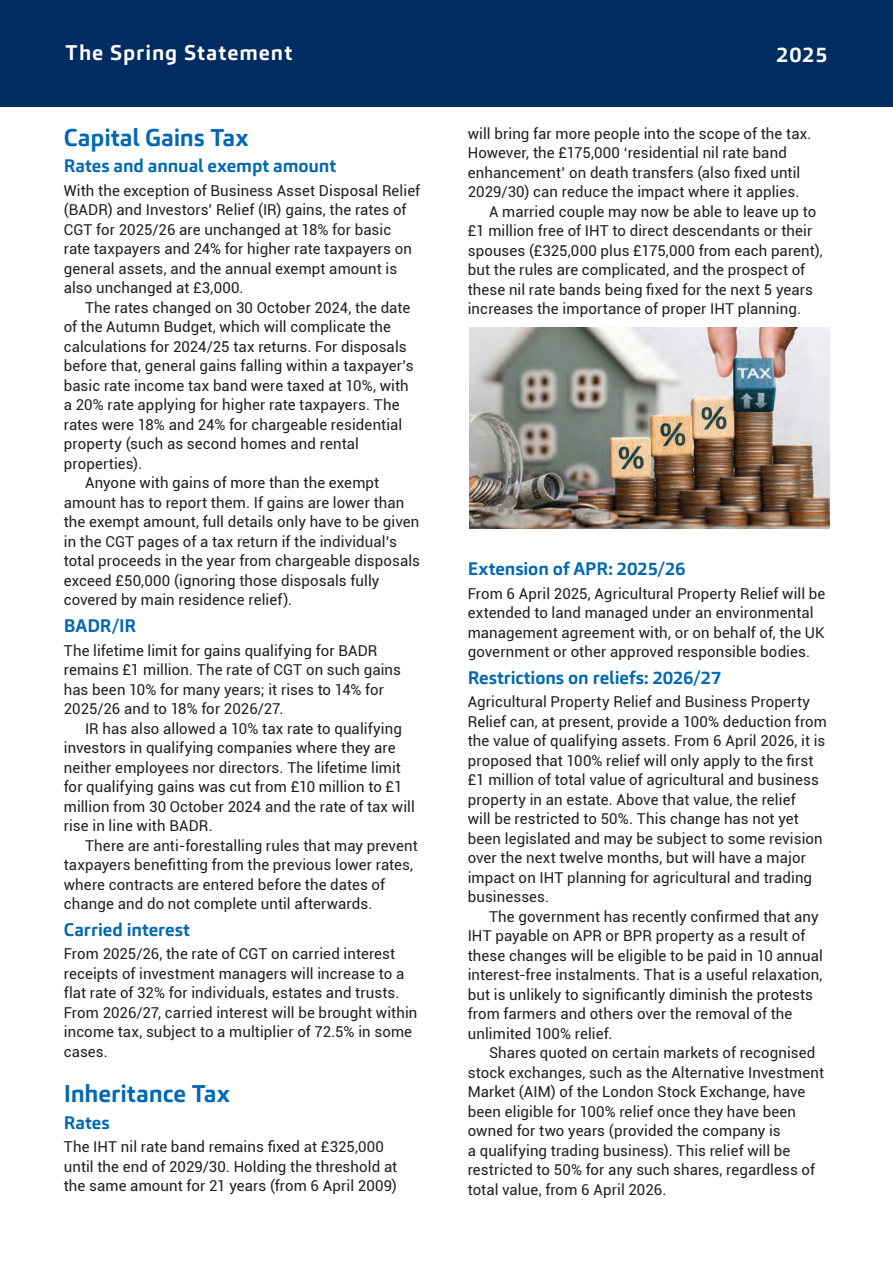
<style>
.page{position:relative;width:893px;height:1263px;background:#fff}
.page>*{position:absolute;margin:0;border:0;box-sizing:border-box;transform-origin:0 0}
.t1{font:700 24px "Carnac";letter-spacing:-.01em;color:#0168b3}
.t2{font:700 21px "Carnac";letter-spacing:.045em;color:#fff}
.t3{font:700 18px "Carnac";letter-spacing:-.005em;color:#0168b3}
.t4{font:15px/19.5px "Roboto";letter-spacing:.005em;color:#231f20}
</style>
<div class="page">
<div style="left:0;top:0;width:893px;height:106px;background:#002c62"></div>
<img style="left:469px;top:327px;width:360px;height:201px">
<h2 class="t2" style="left:65px;top:39px;width:228px">The Spring Statement</h2>
<h2 class="t2" style="left:776px;top:41px;width:53px">2025</h2>
<h1 class="t1" style="left:64px;top:122px;width:186px">Capital Gains Tax</h1>
<p class="t3" style="left:64px;top:154px;width:274px">Rates and annual exempt amount</p>
<p class="t4" style="left:64px;top:180px;width:358px">With the exception of Business Asset Disposal Relief (BADR) and Investors’ Relief (IR) gains, the rates of CGT for 2025/26 are unchanged at 18% for basic rate taxpayers and 24% for higher rate taxpayers on general assets, and the annual exempt amount is also unchanged at £3,000.</p>
<p class="t4" style="left:85px;top:297px;width:327px">The rates changed on 30 October 2024, the date</p>
<p class="t4" style="left:64px;top:317px;width:329px">of the Autumn Budget, which will complicate the</p>
<p class="t4" style="left:64px;top:336px;width:344px">calculations for 2024/25 tax returns. For disposals</p>
<p class="t4" style="left:64px;top:356px;width:351px">before that, general gains falling within a taxpayer’s</p>
<p class="t4" style="left:64px;top:375px;width:346px">basic rate income tax band were taxed at 10%, with</p>
<p class="t4" style="left:64px;top:395px;width:337px">a 20% rate applying for higher rate taxpayers. The</p>
<p class="t4" style="left:64px;top:414px;width:340px">rates were 18% and 24% for chargeable residential</p>
<p class="t4" style="left:64px;top:434px;width:297px">property (such as second homes and rental</p>
<p class="t4" style="left:64px;top:453px;width:80px">properties).</p>
<p class="t4" style="left:85px;top:473px;width:296px">Anyone with gains of more than the exempt</p>
<p class="t4" style="left:64px;top:492px;width:342px">amount has to report them. If gains are lower than</p>
<p class="t4" style="left:64px;top:512px;width:357px">the exempt amount, full details only have to be given</p>
<p class="t4" style="left:64px;top:531px;width:335px">in the CGT pages of a tax return if the individual’s</p>
<p class="t4" style="left:64px;top:551px;width:358px">total proceeds in the year from chargeable disposals</p>
<p class="t4" style="left:64px;top:570px;width:317px">exceed £50,000 (ignoring those disposals fully</p>
<p class="t4" style="left:64px;top:590px;width:230px">covered by main residence relief).</p>
<p class="t3" style="left:64px;top:614px;width:74px">BADR/IR</p>
<p class="t4" style="left:64px;top:640px;width:339px">The lifetime limit for gains qualifying for BADR remains £1 million. The rate of CGT on such gains has been 10% for many years; it rises to 14% for 2025/26 and to 18% for 2026/27.</p>
<p class="t4" style="left:64px;top:718px;width:352px;text-indent:21px">IR has also allowed a 10% tax rate to qualifying investors in qualifying companies where they are neither employees nor directors. The lifetime limit for qualifying gains was cut from £10 million to £1 million from 30 October 2024 and the rate of tax will rise in line with BADR.</p>
<p class="t4" style="left:64px;top:835px;width:355px;text-indent:21px">There are anti-forestalling rules that may prevent taxpayers benefitting from the previous lower rates, where contracts are entered before the dates of change and do not complete until afterwards.</p>
<p class="t3" style="left:64px;top:918px;width:127px">Carried interest</p>
<p class="t4" style="left:64px;top:944px;width:355px">From 2025/26, the rate of CGT on carried interest receipts of investment managers will increase to a flat rate of 32% for individuals, estates and trusts.<br>From 2026/27, carried interest will be brought within income tax, subject to a multiplier of 72.5% in some cases.</p>
<h1 class="t1" style="left:64px;top:1078px;width:168px">Inheritance Tax</h1>
<p class="t3" style="left:64px;top:1111px;width:47px">Rates</p>
<p class="t4" style="left:64px;top:1137px;width:335px">The IHT nil rate band remains fixed at £325,000 until the end of 2029/30. Holding the threshold at the same amount for 21 years (from 6 April 2009)</p>
<p class="t4" style="left:468px;top:123px;width:345px">will bring far more people into the scope of the tax.</p>
<p class="t4" style="left:468px;top:143px;width:321px">However, the £175,000 ‘residential nil rate band</p>
<p class="t4" style="left:468px;top:162px;width:334px">enhancement’ on death transfers (also fixed until</p>
<p class="t4" style="left:468px;top:182px;width:333px">2029/30) can reduce the impact where it applies.</p>
<p class="t4" style="left:489px;top:201px;width:329px">A married couple may now be able to leave up to</p>
<p class="t4" style="left:468px;top:221px;width:346px">£1 million free of IHT to direct descendants or their</p>
<p class="t4" style="left:468px;top:240px;width:356px">spouses (£325,000 plus £175,000 from each parent),</p>
<p class="t4" style="left:468px;top:260px;width:339px">but the rules are complicated, and the prospect of</p>
<p class="t4" style="left:468px;top:279px;width:347px">these nil rate bands being fixed for the next 5 years</p>
<p class="t4" style="left:468px;top:299px;width:335px">increases the importance of proper IHT planning.</p>
<p class="t3" style="left:468px;top:557px;width:219px">Extension of APR: 2025/26</p>
<p class="t4" style="left:468px;top:583px;width:359px">From 6 April 2025, Agricultural Property Relief will be extended to land managed under an environmental management agreement with, or on behalf of, the UK government or other approved responsible bodies.</p>
<p class="t3" style="left:468px;top:666px;width:255px">Restrictions on reliefs: 2026/27</p>
<p class="t4" style="left:468px;top:692px;width:361px">Agricultural Property Relief and Business Property Relief can, at present, provide a 100% deduction from the value of qualifying assets. From 6 April 2026, it is proposed that 100% relief will only apply to the first £1 million of total value of agricultural and business property in an estate. Above that value, the relief<br>will be restricted to 50%. This change has not yet been legislated and may be subject to some revision over the next twelve months, but will have a major impact on IHT planning for agricultural and trading businesses.</p>
<p class="t4" style="left:468px;top:906px;width:357px;text-indent:21px">The government has recently confirmed that any IHT payable on APR or BPR property as a result of these changes will be eligible to be paid in 10 annual interest-free instalments. That is a useful relaxation, but is unlikely to significantly diminish the protests from farmers and others over the removal of the unlimited 100% relief.</p>
<p class="t4" style="left:468px;top:1043px;width:358px;text-indent:21px">Shares quoted on certain markets of recognised stock exchanges, such as the Alternative Investment Market (AIM) of the London Stock Exchange, have been eligible for 100% relief once they have been owned for two years (provided the company is<br>a qualifying trading business). This relief will be restricted to 50% for any such shares, regardless of total value, from 6 April 2026.</p>
</div>
